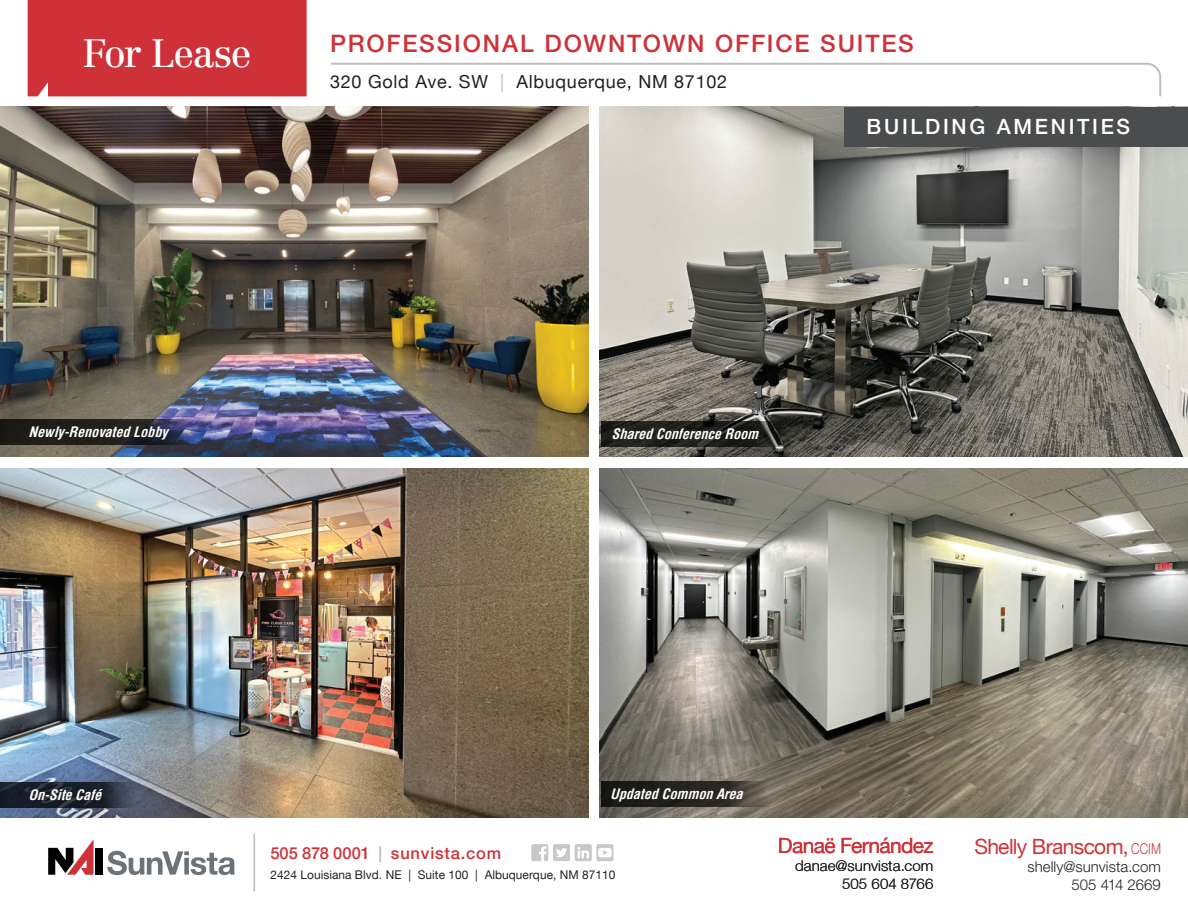
<style>
.page{position:relative;width:1188px;height:918px;background:#fff}
.page>*{position:absolute;margin:0;border:0;box-sizing:border-box;transform-origin:0 0}
.t1{font:39px "Centennial LT Std";letter-spacing:-.04em;color:#fff}
.t2{font:500 24px "Helvetica Neue LT";letter-spacing:.08em;color:#cf3138}
.t3{font:21px "Helvetica Neue LT";letter-spacing:-.03em;color:#cf3138}
.t4{font:500 21px "Helvetica Neue LT";letter-spacing:.13em;color:#fff}
.t5{font:18px "Helvetica Neue LT";letter-spacing:.04em;color:#231f20}
.t6{font:500 16.5px "Helvetica Neue LT";letter-spacing:.05em;color:#cf3138}
.t7{font:300 15px/18px "Helvetica Neue LT Std";letter-spacing:.005em;color:#231f20;text-align:right}
.t8{font:300 15px/18px "Helvetica Neue LT";letter-spacing:.01em;color:#231f20;text-align:right}
.t9{font:italic 700 condensed 14.1px "Helvetica";color:#fff}
.t10{font:12px "Helvetica Neue LT";letter-spacing:.005em;color:#231f20}
.s1{color:#bcbdc0}
.s2{font-family:"Helvetica Neue LT Std";font-weight:300;font-size:15px}
</style>
<div class="page">
<div style="left:96px;top:848px;width:7px;height:27px;background:#000"></div>
<svg style="left:48px;top:839px;width:46px;height:36px"></svg>
<svg style="left:107px;top:851px;width:128px;height:24px"></svg>
<div style="left:531px;top:844px;width:17px;height:17px;background:#c7c8ca;border-radius:2px"></div>
<svg style="left:539px;top:846px;width:8px;height:15px"></svg>
<div style="left:575px;top:844px;width:17px;height:17px;background:#c7c8ca;border-radius:2px"></div>
<svg style="left:577px;top:847px;width:12px;height:11px"></svg>
<div style="left:553px;top:844px;width:17px;height:17px;background:#c7c8ca;border-radius:2px"></div>
<svg style="left:556px;top:848px;width:11px;height:9px"></svg>
<div style="left:596px;top:844px;width:18px;height:17px;background:#c7c8ca;border-radius:2px"></div>
<svg style="left:598px;top:848px;width:14px;height:9px"></svg>
<hr style="left:254px;top:834px;width:1px;height:57px;background:#bcbdc0">
<img style="left:0;top:468px;width:589px;height:350px">
<img style="left:600px;top:107px;width:588px;height:349px">
<img style="left:0;top:107px;width:589px;height:349px">
<img style="left:600px;top:468px;width:588px;height:350px">
<div style="left:28px;top:0;width:279px;height:96px;background:#cf3138"></div>
<svg style="left:331px;top:62px;width:831px;height:35px"></svg>
<svg style="left:0;top:419px;width:195px;height:26px;background:#242429"></svg>
<svg style="left:601px;top:421px;width:191px;height:26px;background:#22211e"></svg>
<svg style="left:0;top:782px;width:135px;height:26px;background:#222832"></svg>
<svg style="left:601px;top:781px;width:168px;height:25px;background:#2d2a26"></svg>
<div style="left:844px;top:107px;width:344px;height:40px;background:#4b4c4d"></div>
<h1 class="t1" style="left:82px;top:30px;width:171px">For Lease</h1>
<h2 class="t2" style="left:330px;top:29px;width:585px">PROFESSIONAL DOWNTOWN OFFICE SUITES</h2>
<p class="t5" style="left:330px;top:71px;width:399px">320 Gold Ave. SW <span class="s1">|</span> Albuquerque, NM 87102</p>
<h3 class="t4" style="left:867px;top:114px;width:265px">BUILDING AMENITIES</h3>
<p class="t9" style="left:29px;top:423px;width:145px">Newly-RenovatedLobby</p>
<p class="t9" style="left:612px;top:424px;width:153px">SharedConferenceRoom</p>
<p class="t9" style="left:29px;top:786px;width:79px">On-SiteCafé</p>
<p class="t9" style="left:610px;top:784px;width:139px">UpdatedCommonArea</p>
<p class="t6" style="left:270px;top:843px;width:232px">505 878 0001 <span class="s1">|</span> sunvista.com</p>
<p class="t10" style="left:270px;top:868px;width:347px">2424 Louisiana Blvd. NE | Suite 100 | Albuquerque, NM 87110</p>
<h3 class="t3" style="left:778px;top:833px;width:157px">Danaë Fernández</h3>
<p class="t8" style="left:795px;top:857px;width:140px">danae@sunvista.com<br>505 604 8766</p>
<h3 class="t3" style="left:974px;top:834px;width:188px">Shelly Branscom, <span class="s2">CCIM</span></h3>
<p class="t7" style="left:1027px;top:858px;width:135px">shelly@sunvista.com<br>505 414 2669</p>
</div>
